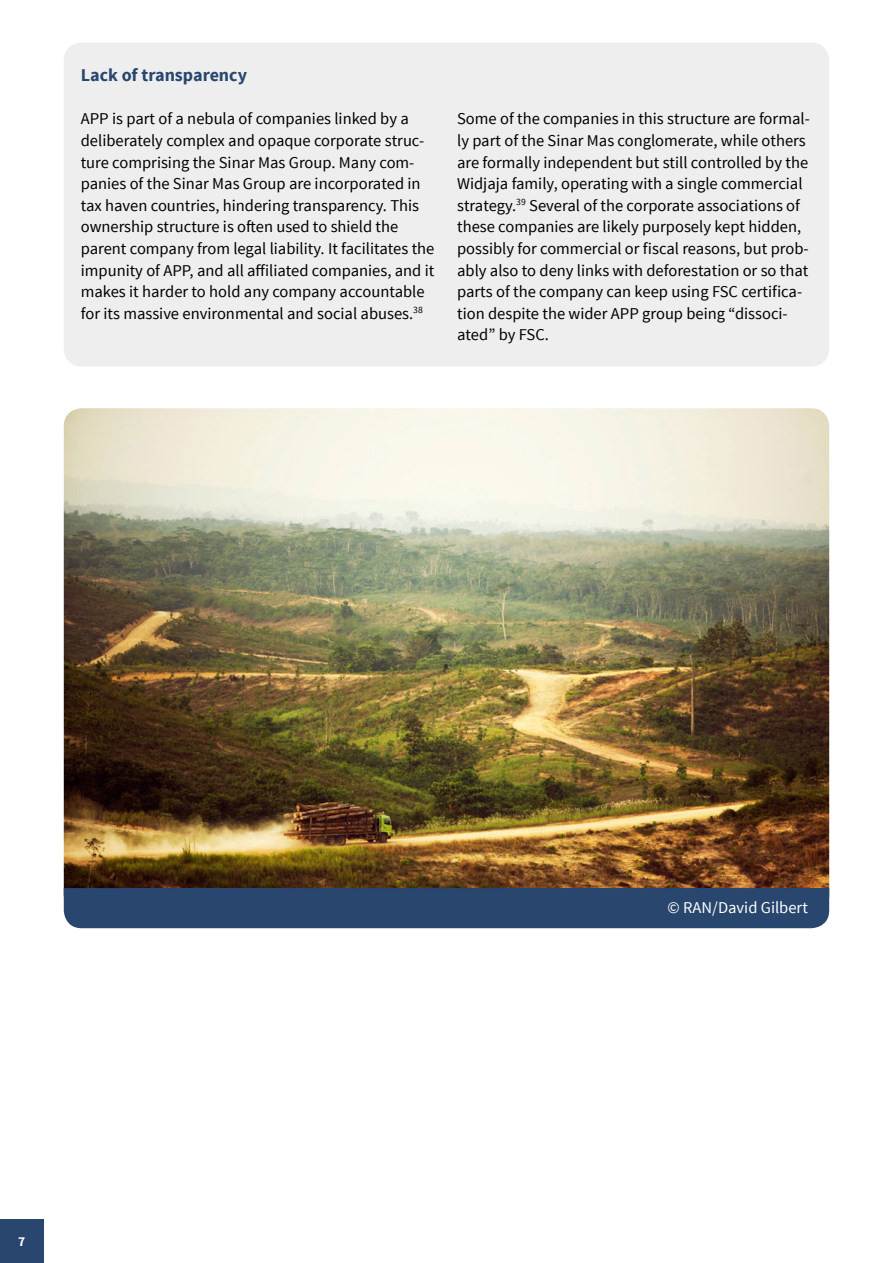
<style>
.page{position:relative;width:893px;height:1263px;background:#fff}
.page>*{position:absolute;margin:0;border:0;box-sizing:border-box;transform-origin:0 0}
.t1{font:700 18px "Source Sans Pro";color:#28466e}
.t2{font:16.5px/21.6px "Source Sans Pro";color:#000}
.t3{font:16.5px "Source Sans Pro";color:#fff}
.t4{font:700 13.5px "Source Sans Pro";color:#fff}
</style>
<div class="page">
<div style="left:0;top:1219px;width:44px;height:44px;background:#28466e"></div>
<div style="left:64px;top:43px;width:765px;height:324px;background:#eee;border-radius:18px"></div>
<img style="left:64px;top:408px;width:765px;height:480px">
<div style="left:64px;top:888px;width:765px;height:40px;background:#28466e"></div>
<p class="t1" style="left:81px;top:64px;width:168px">Lack of transparency</p>
<p class="t2" style="left:81px;top:108px;width:355px">APP is part of a nebula of companies linked by a deliberately complex and opaque corporate struc&shy;ture comprising the Sinar Mas Group. Many com&shy;panies of the Sinar Mas Group are incorporated in tax haven countries, hindering transparency. This ownership structure is often used to shield the parent company from legal liability. It facilitates the impunity of APP, and all affiliated companies, and it makes it harder to hold any company accountable for its massive environmental and social abuses.<sup>38</sup></p>
<p class="t2" style="left:457px;top:108px;width:354px">Some of the companies in this structure are formal&shy;ly part of the Sinar Mas conglomerate, while others are formally independent but still controlled by the Widjaja family, operating with a single commercial strategy.<sup>39</sup> Several of the corporate associations of these companies are likely purposely kept hidden, possibly for commercial or fiscal reasons, but prob&shy;ably also to deny links with deforestation or so that parts of the company can keep using FSC certifica&shy;tion despite the wider APP group being “dissoci&shy;ated” by FSC.</p>
<p class="t4" style="left:18px;top:1233px;width:9px">7</p>
<p class="t3" style="left:667px;top:897px;width:142px">© RAN/David Gilbert</p>
</div>
